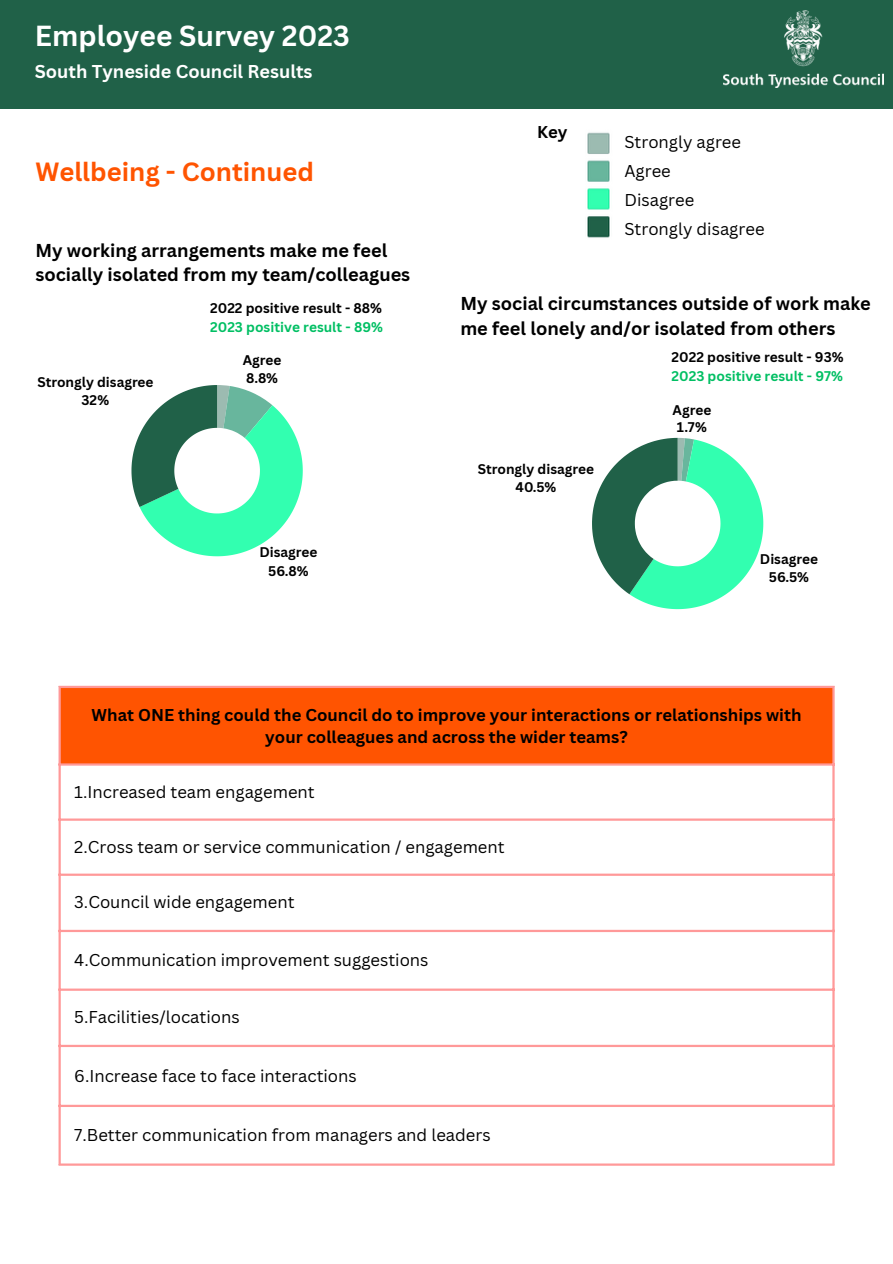
<style>
.page{position:relative;width:893px;height:1264px;background:#fff}
.page>*{position:absolute;margin:0;border:0;box-sizing:border-box;transform-origin:0 0}
.t1{font:700 28.2px "Canva Sans";color:#fff}
.t2{font:700 25.65px "Canva Sans";color:#ff5401}
.t3{font:700 18.15px/24.8px "Canva Sans";color:#000}
.t4{font:700 18.15px "Canva Sans";color:#fff}
.t5{font:16.65px "Canva Sans";color:#000}
.t6{font:700 16.65px/22.5px "Canva Sans";color:#000;text-align:center}
.t7{font:700 13.65px "Canva Sans";color:#000}
.t8{font:700 13.65px "Canva Sans";color:#00bf63}
</style>
<div class="page">
<div style="left:0;top:0;width:892px;height:109px;background:#206148"></div>
<img style="left:723px;top:10px;width:160px;height:78px">
<img style="left:587px;top:132px;width:23px;height:106px">
<svg style="left:131px;top:385px;width:172px;height:171px"></svg>
<svg style="left:592px;top:438px;width:171px;height:171px"></svg>
<div style="left:59px;top:686px;width:774px;height:78px;background:#ff5401"></div>
<hr style="left:59px;top:688px;width:2px;height:475px;background:#f99">
<hr style="left:832px;top:688px;width:2px;height:475px;background:#f99">
<hr style="left:59px;top:685px;width:775px;height:3px;background:#f99">
<hr style="left:59px;top:763px;width:775px;height:2px;background:#f99">
<hr style="left:59px;top:818px;width:775px;height:2px;background:#f99">
<hr style="left:59px;top:873px;width:775px;height:2px;background:#f99">
<hr style="left:59px;top:929px;width:775px;height:3px;background:#f99">
<hr style="left:59px;top:988px;width:775px;height:2px;background:#f99">
<hr style="left:59px;top:1044px;width:775px;height:3px;background:#f99">
<hr style="left:59px;top:1104px;width:775px;height:2px;background:#f99">
<hr style="left:59px;top:1163px;width:775px;height:2px;background:#f99">
<p class="t1" style="left:35px;top:16px;width:316px">Employee Survey 2023</p>
<p class="t4" style="left:35px;top:59px;width:279px">South Tyneside Council Results</p>
<p class="t2" style="left:35px;top:153px;width:280px">Wellbeing - Continued</p>
<p class="t3" style="left:35px;top:237px;width:376px">My working arrangements make me feel socially isolated from my team/colleagues</p>
<p class="t7" style="left:37px;top:372px;width:118px">Strongly disagree</p>
<p class="t7" style="left:82px;top:390px;width:29px">32%</p>
<p class="t7" style="left:210px;top:298px;width:173px">2022 positive result - 88%</p>
<p class="t8" style="left:210px;top:317px;width:174px">2023 positive result - 89%</p>
<p class="t7" style="left:243px;top:351px;width:40px">Agree</p>
<p class="t7" style="left:246px;top:368px;width:33px">8.8%</p>
<p class="t7" style="left:259px;top:543px;width:60px">Disagree</p>
<p class="t7" style="left:268px;top:561px;width:42px">56.8%</p>
<p class="t6" style="left:537px;top:120px;width:32px">Key</p>
<p class="t5" style="left:624px;top:130px;width:118px">Strongly agree</p>
<p class="t5" style="left:624px;top:159px;width:48px">Agree</p>
<p class="t5" style="left:624px;top:188px;width:71px">Disagree</p>
<p class="t5" style="left:624px;top:217px;width:142px">Strongly disagree</p>
<p class="t3" style="left:460px;top:291px;width:412px">My social circumstances outside of work make me feel lonely and/or isolated from others</p>
<p class="t7" style="left:671px;top:347px;width:173px">2022 positive result - 93%</p>
<p class="t8" style="left:671px;top:366px;width:173px">2023 positive result - 97%</p>
<p class="t7" style="left:478px;top:459px;width:118px">Strongly disagree</p>
<p class="t7" style="left:515px;top:477px;width:42px">40.5%</p>
<p class="t7" style="left:672px;top:400px;width:40px">Agree</p>
<p class="t7" style="left:677px;top:418px;width:32px">1.7%</p>
<p class="t7" style="left:759px;top:549px;width:60px">Disagree</p>
<p class="t7" style="left:768px;top:567px;width:42px">56.5%</p>
<p class="t6" style="left:92px;top:703px;width:711px">What ONE thing could the Council do to improve your interactions or relationships with your colleagues and across the wider teams?</p>
<p class="t5" style="left:74px;top:780px;width:242px">1.Increased team engagement</p>
<p class="t5" style="left:74px;top:835px;width:432px">2.Cross team or service communication / engagement</p>
<p class="t5" style="left:74px;top:890px;width:222px">3.Council wide engagement</p>
<p class="t5" style="left:74px;top:948px;width:356px">4.Communication improvement suggestions</p>
<p class="t5" style="left:74px;top:1005px;width:167px">5.Facilities/locations</p>
<p class="t5" style="left:74px;top:1064px;width:284px">6.Increase face to face interactions</p>
<p class="t5" style="left:74px;top:1122px;width:418px">7.Better communication from managers and leaders</p>
</div>
